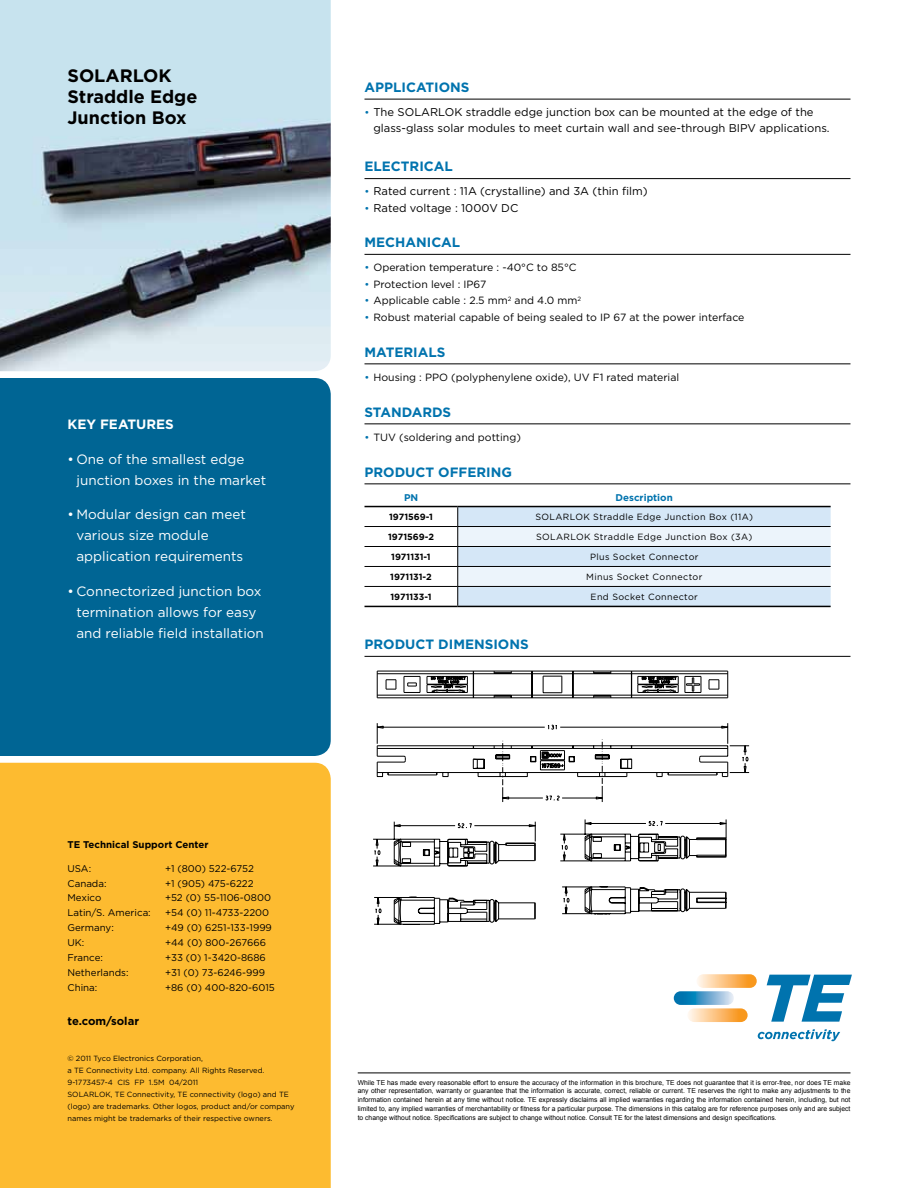
<style>
.page{position:relative;width:918px;height:1188px;background:#fff}
.page>*{position:absolute;margin:0;border:0;box-sizing:border-box;transform-origin:0 0}
.t1{font:700 18px/21px "Gotham";color:#000}
.t2{font:13.5px/21px "Gotham";color:#fff}
.t3{font:700 13.5px "Gotham";color:#0073ae}
.t4{font:700 13.5px "Gotham";color:#fff}
.t5{font:11.25px/16.5px "Gotham";color:#000}
.t6{font:700 11.25px "Gotham";color:#000}
.t7{font:10.5px "Gotham";color:#000}
.t8{font:9.75px "Gotham";color:#000}
.t9{font:700 9.75px "Gotham";color:#000}
.t10{font:700 9.75px "Gotham";color:#0073ae}
.t11{font:9px "Gotham";letter-spacing:.04em;color:#000}
.t12{font:700 9px "Gotham";color:#000}
.t13{font:7.5px/12px "Gotham";color:#000}
.t14{font:6.75px/9px "Arial";color:#000;text-align:justify}
.s1{font-size:10.5px;color:#0073ae}
.s2{color:#0073ae}
</style>
<div class="page">
<div style="left:0;top:763px;width:331px;height:425px;background:#fdbb30"></div>
<div style="left:0;top:378px;width:331px;height:378px;background:#006594"></div>
<img style="left:0;top:0;width:331px;height:371px">
<hr style="left:364px;top:99px;width:486px;height:1px;background:#000">
<hr style="left:364px;top:178px;width:486px;height:1px;background:#000">
<hr style="left:364px;top:254px;width:486px;height:1px;background:#000">
<hr style="left:364px;top:364px;width:486px;height:1px;background:#000">
<hr style="left:364px;top:424px;width:486px;height:1px;background:#000">
<hr style="left:364px;top:484px;width:486px;height:1px;background:#000">
<hr style="left:364px;top:656px;width:486px;height:1px;background:#000">
<hr style="left:364px;top:506px;width:94px;height:1px;background:#000">
<hr style="left:458px;top:506px;width:373px;height:1px;background:#000">
<hr style="left:364px;top:606px;width:94px;height:1px;background:#000">
<hr style="left:458px;top:606px;width:373px;height:1px;background:#000">
<svg style="left:364px;top:507px;width:467px;height:99px"></svg>
<svg style="left:377px;top:671px;width:372px;height:131px"></svg>
<svg style="left:373px;top:822px;width:163px;height:103px"></svg>
<svg style="left:560px;top:819px;width:166px;height:95px"></svg>
<svg style="left:697px;top:974px;width:60px;height:14px"></svg>
<svg style="left:687px;top:1008px;width:61px;height:14px"></svg>
<svg style="left:674px;top:991px;width:60px;height:14px"></svg>
<svg style="left:767px;top:975px;width:85px;height:47px"></svg>
<svg style="left:758px;top:1029px;width:82px;height:12px"></svg>
<hr style="left:358px;top:1073px;width:492px;height:1px;background:#000">
<h1 class="t1" style="left:67px;top:65px;width:132px">SOLARLOK<br>Straddle Edge<br>Junction Box</h1>
<h2 class="t4" style="left:68px;top:416px;width:108px">KEY FEATURES</h2>
<h2 class="t2" style="left:77px;top:448px;width:191px;text-indent:-9px">• One of the smallest edge junction boxes in the market</h2>
<h2 class="t2" style="left:77px;top:504px;width:171px;text-indent:-9px">• Modular design can meet various size module application requirements</h2>
<h2 class="t2" style="left:77px;top:580px;width:189px;text-indent:-9px">• Connectorized junction box termination allows for easy and reliable field installation</h2>
<h2 class="t3" style="left:364px;top:78px;width:107px">APPLICATIONS</h2>
<h3 class="t5" style="left:374px;top:103px;width:458px;text-indent:-9px"><span class="s1">•</span> The SOLARLOK straddle edge junction box can be mounted at the edge of the glass-glass solar modules to meet curtain wall and see-through BIPV applications.</h3>
<h2 class="t3" style="left:364px;top:158px;width:90px">ELECTRICAL</h2>
<h3 class="t5" style="left:364px;top:183px;width:285px"><span class="s1">•</span> Rated current : 11A (crystalline) and 3A (thin film)</h3>
<h3 class="t5" style="left:364px;top:199px;width:155px"><span class="s1">•</span> Rated voltage : 1000V DC</h3>
<h2 class="t3" style="left:364px;top:233px;width:97px">MECHANICAL</h2>
<h3 class="t7" style="left:364px;top:261px;width:214px"><span class="s2">•</span> Operation temperature : -40°C to 85°C</h3>
<h3 class="t7" style="left:364px;top:277px;width:123px"><span class="s2">•</span> Protection level : IP67</h3>
<h3 class="t7" style="left:364px;top:294px;width:218px"><span class="s2">•</span> Applicable cable : 2.5 mm<sup>2</sup> and 4.0 mm<sup>2</sup></h3>
<h3 class="t7" style="left:364px;top:310px;width:381px"><span class="s2">•</span> Robust material capable of being sealed to IP 67 at the power interface</h3>
<h2 class="t3" style="left:364px;top:343px;width:82px">MATERIALS</h2>
<h3 class="t7" style="left:364px;top:370px;width:316px"><span class="s2">•</span> Housing : PPO (polyphenylene oxide), UV F1 rated material</h3>
<h2 class="t3" style="left:364px;top:403px;width:88px">STANDARDS</h2>
<h3 class="t7" style="left:364px;top:430px;width:158px"><span class="s2">•</span> TUV (soldering and potting)</h3>
<h2 class="t3" style="left:364px;top:463px;width:149px">PRODUCT OFFERING</h2>
<h3 class="t10" style="left:404px;top:491px;width:16px">PN</h3>
<h3 class="t10" style="left:616px;top:491px;width:59px">Description</h3>
<h3 class="t12" style="left:389px;top:511px;width:45px">1971569-1</h3>
<h3 class="t11" style="left:535px;top:511px;width:219px">SOLARLOK Straddle Edge Junction Box (11A)</h3>
<h3 class="t12" style="left:388px;top:531px;width:47px">1971569-2</h3>
<h3 class="t11" style="left:536px;top:531px;width:218px">SOLARLOK Straddle Edge Junction Box (3A)</h3>
<h3 class="t12" style="left:391px;top:551px;width:41px">1971131-1</h3>
<h3 class="t11" style="left:590px;top:551px;width:110px">Plus Socket Connector</h3>
<h3 class="t12" style="left:390px;top:571px;width:43px">1971131-2</h3>
<h3 class="t11" style="left:586px;top:571px;width:118px">Minus Socket Connector</h3>
<h3 class="t12" style="left:390px;top:591px;width:43px">1971133-1</h3>
<h3 class="t11" style="left:591px;top:591px;width:109px">End Socket Connector</h3>
<h2 class="t3" style="left:364px;top:635px;width:166px">PRODUCT DIMENSIONS</h2>
<h3 class="t9" style="left:68px;top:838px;width:143px">TE Technical Support Center</h3>
<h3 class="t8" style="left:68px;top:862px;width:25px">USA:</h3>
<h3 class="t8" style="left:165px;top:862px;width:90px">+1 (800) 522-6752</h3>
<h3 class="t8" style="left:68px;top:877px;width:41px">Canada:</h3>
<h3 class="t8" style="left:165px;top:877px;width:90px">+1 (905) 475-6222</h3>
<h3 class="t8" style="left:68px;top:892px;width:35px">Mexico</h3>
<h3 class="t8" style="left:165px;top:892px;width:108px">+52 (0) 55-1106-0800</h3>
<h3 class="t8" style="left:68px;top:907px;width:85px">Latin/S. America:</h3>
<h3 class="t8" style="left:165px;top:907px;width:106px">+54 (0) 11-4733-2200</h3>
<h3 class="t8" style="left:68px;top:922px;width:48px">Germany:</h3>
<h3 class="t8" style="left:165px;top:922px;width:108px">+49 (0) 6251-133-1999</h3>
<h3 class="t8" style="left:68px;top:937px;width:18px">UK:</h3>
<h3 class="t8" style="left:165px;top:937px;width:103px">+44 (0) 800-267666</h3>
<h3 class="t8" style="left:68px;top:952px;width:37px">France:</h3>
<h3 class="t8" style="left:165px;top:952px;width:102px">+33 (0) 1-3420-8686</h3>
<h3 class="t8" style="left:68px;top:967px;width:63px">Netherlands:</h3>
<h3 class="t8" style="left:165px;top:967px;width:102px">+31 (0) 73-6246-999</h3>
<h3 class="t8" style="left:68px;top:982px;width:31px">China:</h3>
<h3 class="t8" style="left:165px;top:982px;width:111px">+86 (0) 400-820-6015</h3>
<h3 class="t6" style="left:68px;top:1013px;width:73px">te.com/solar</h3>
<p class="t13" style="left:68px;top:1052px;width:229px">© 2011 Tyco Electronics Corporation,<br>a TE Connectivity Ltd. company. All Rights Reserved.<br>9-1773457-4 CIS FP 1.5M 04/2011<br>SOLARLOK, TE Connectivity, TE connectivity (logo) and TE (logo) are trademarks. Other logos, product and/or company names might be trademarks of their respective owners.</p>
<p class="t14" style="left:358px;top:1078px;width:494px">While TE has made every reasonable effort to ensure the accuracy of the information in this brochure, TE does not guarantee that it is error-free, nor does TE make any other representation, warranty or guarantee that the information is accurate, correct, reliable or current. TE reserves the right to make any adjustments to the information contained herein at any time without notice. TE expressly disclaims all implied warranties regarding the information contained herein, including, but not limited to, any implied warranties of merchantability or fitness for a particular purpose. The dimensions in this catalog are for reference purposes only and are subject to change without notice. Specifications are subject to change without notice. Consult TE for the latest dimensions and design specifications.</p>
</div>
